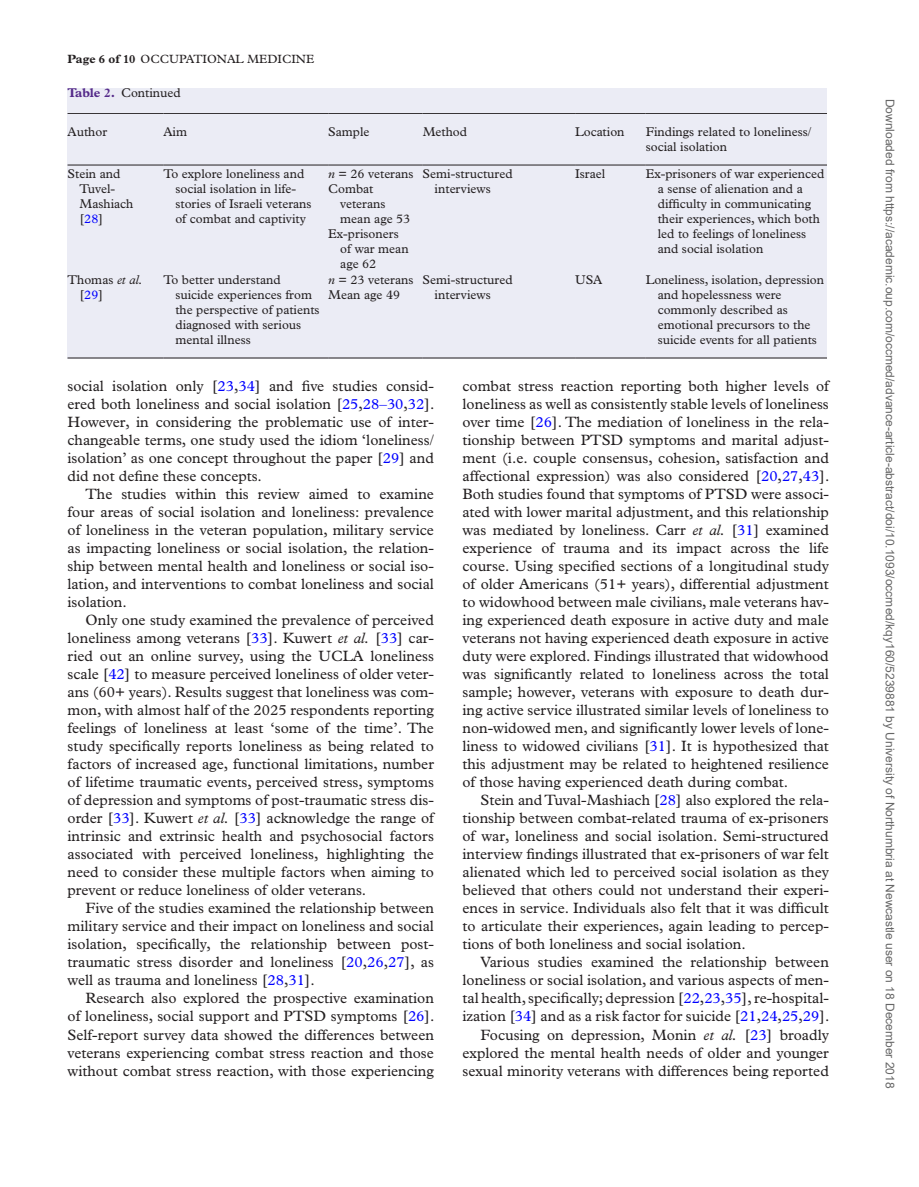
<style>
.page{position:relative;width:919px;height:1187px;background:#fff}
.page>*{position:absolute;margin:0;border:0;box-sizing:border-box;transform-origin:0 0}
.t1{font:15px/18px "Plantin Std";color:#231f20;text-align:justify}
.t2{font:12.75px/15px "Plantin Std";color:#231f20}
.t3{font:12px "Arial";color:#666}
.t4{font:12px "Plantin Std";color:#231f20}
.s1{font-weight:700}
.s2{font-weight:700;color:#542989}
.s3{color:#00f}
.s4{font-style:italic}
</style>
<div class="page">
<div style="left:68px;top:113px;width:758px;height:245px;background:#ebecf5"></div>
<hr style="left:68px;top:113px;width:95px;height:1px;background:#231f20">
<hr style="left:163px;top:113px;width:165px;height:1px;background:#231f20">
<hr style="left:328px;top:113px;width:94px;height:1px;background:#231f20">
<hr style="left:422px;top:113px;width:153px;height:1px;background:#231f20">
<hr style="left:575px;top:113px;width:70px;height:1px;background:#231f20">
<hr style="left:645px;top:113px;width:181px;height:1px;background:#231f20">
<hr style="left:68px;top:357px;width:95px;height:1px;background:#231f20">
<hr style="left:163px;top:357px;width:165px;height:1px;background:#231f20">
<hr style="left:328px;top:357px;width:94px;height:1px;background:#231f20">
<hr style="left:422px;top:357px;width:153px;height:1px;background:#231f20">
<hr style="left:575px;top:357px;width:70px;height:1px;background:#231f20">
<hr style="left:645px;top:357px;width:181px;height:1px;background:#231f20">
<hr style="left:68px;top:165px;width:95px;height:1px;background:#231f20">
<hr style="left:163px;top:165px;width:165px;height:1px;background:#231f20">
<hr style="left:328px;top:165px;width:94px;height:1px;background:#231f20">
<hr style="left:422px;top:165px;width:153px;height:1px;background:#231f20">
<hr style="left:575px;top:165px;width:70px;height:1px;background:#231f20">
<hr style="left:645px;top:165px;width:181px;height:1px;background:#231f20">
<div style="left:68px;top:89px;width:758px;height:24px;background:#ebecf5"></div>
<p class="t4" style="left:68px;top:52px;width:248px"><span class="s1">Page 6 of 10</span> OCCUPATIONAL MEDICINE</p>
<p class="t2" style="left:68px;top:86px;width:115px"><span class="s2">Table 2.</span> Continued</p>
<p class="t2" style="left:68px;top:124px;width:41px">Author</p>
<p class="t2" style="left:163px;top:124px;width:25px">Aim</p>
<p class="t2" style="left:328px;top:124px;width:43px">Sample</p>
<p class="t2" style="left:422px;top:124px;width:46px">Method</p>
<p class="t2" style="left:575px;top:124px;width:51px">Location</p>
<p class="t2" style="left:645px;top:124px;width:167px">Findings related to loneliness/ social isolation</p>
<p class="t2" style="left:79px;top:166px;width:55px;text-indent:-12px">Stein and<br>Tuvel-<br>Mashiach [<span class="s3">28</span>]</p>
<p class="t2" style="left:175px;top:166px;width:138px;text-indent:-12px">To explore loneliness and social isolation in life&shy;stories of Israeli veterans of combat and captivity</p>
<p class="t2" style="left:328px;top:166px;width:87px"><span class="s4">n</span> = 26 veterans</p>
<p class="t2" style="left:434px;top:166px;width:79px;text-indent:-12px">Semi-structured interviews</p>
<p class="t2" style="left:575px;top:166px;width:32px">Israel</p>
<p class="t2" style="left:657px;top:166px;width:168px;text-indent:-12px">Ex-prisoners of war experienced a sense of alienation and a difficulty in communicating their experiences, which both led to feelings of loneliness and social isolation</p>
<p class="t2" style="left:328px;top:181px;width:47px">Combat</p>
<p class="t2" style="left:340px;top:196px;width:47px">veterans</p>
<p class="t2" style="left:340px;top:211px;width:72px">mean age 53</p>
<p class="t2" style="left:328px;top:226px;width:72px">Ex-prisoners</p>
<p class="t2" style="left:340px;top:241px;width:70px">of war mean</p>
<p class="t2" style="left:340px;top:256px;width:38px">age 62</p>
<p class="t2" style="left:79px;top:272px;width:65px;text-indent:-12px">Thomas <span class="s4">et al. </span>[<span class="s3">29</span>]</p>
<p class="t2" style="left:175px;top:272px;width:146px;text-indent:-12px">To better understand suicide experiences from the perspective of patients diagnosed with serious mental illness</p>
<p class="t2" style="left:328px;top:272px;width:87px"><span class="s4">n</span> = 23 veterans<br>Mean age 49</p>
<p class="t2" style="left:434px;top:272px;width:79px;text-indent:-12px">Semi-structured interviews</p>
<p class="t2" style="left:575px;top:272px;width:29px">USA</p>
<p class="t2" style="left:657px;top:272px;width:168px;text-indent:-12px">Loneliness, isolation, depression and hopelessness were commonly described as emotional precursors to the suicide events for all patients</p>
<p class="t1" style="left:68px;top:377px;width:368px">social isolation only [<span class="s3">23</span>,<span class="s3">34</span>] and five studies consid&shy;ered both loneliness and social isolation [<span class="s3">25</span>,<span class="s3">28–30</span>,<span class="s3">32</span>].<br>However, in considering the problematic use of inter&shy;changeable terms, one study used the idiom ‘loneliness/ isolation’ as one concept throughout the paper [<span class="s3">29</span>] and did not define these concepts.</p>
<p class="t1" style="left:68px;top:485px;width:368px;text-indent:18px">The studies within this review aimed to examine four areas of social isolation and loneliness: prevalence of loneliness in the veteran population, military service as impacting loneliness or social isolation, the relation&shy;ship between mental health and loneliness or social iso&shy;lation, and interventions to combat loneliness and social isolation.</p>
<p class="t1" style="left:68px;top:611px;width:368px;text-indent:18px">Only one study examined the prevalence of perceived loneliness among veterans [<span class="s3">33</span>]. Kuwert <span class="s4">et al.</span> [<span class="s3">33</span>] car&shy;ried out an online survey, using the UCLA loneliness scale [<span class="s3">42</span>] to measure perceived loneliness of older veter&shy;ans (60+ years). Results suggest that loneliness was com&shy;mon, with almost half of the 2025 respondents reporting feelings of loneliness at least ‘some of the time’. The study specifically reports loneliness as being related to factors of increased age, functional limitations, number of lifetime traumatic events, perceived stress, symptoms of depression and symptoms of post-traumatic stress dis&shy;order [<span class="s3">33</span>]. Kuwert <span class="s4">et al.</span> [<span class="s3">33</span>] acknowledge the range of intrinsic and extrinsic health and psychosocial factors associated with perceived loneliness, highlighting the need to consider these multiple factors when aiming to prevent or reduce loneliness of older veterans.</p>
<p class="t1" style="left:68px;top:899px;width:368px;text-indent:18px">Five of the studies examined the relationship between military service and their impact on loneliness and social isolation, specifically, the relationship between post&shy;traumatic stress disorder and loneliness [<span class="s3">20</span>,<span class="s3">26</span>,<span class="s3">27</span>], as well as trauma and loneliness [<span class="s3">28</span>,<span class="s3">31</span>].</p>
<p class="t1" style="left:68px;top:989px;width:368px;text-indent:18px">Research also explored the prospective examination of loneliness, social support and PTSD symptoms [<span class="s3">26</span>].<br>Self-report survey data showed the differences between veterans experiencing combat stress reaction and those without combat stress reaction, with those experiencing</p>
<p class="t1" style="left:462px;top:377px;width:368px">combat stress reaction reporting both higher levels of loneliness as well as consistently stable levels of loneliness over time [<span class="s3">26</span>]. The mediation of loneliness in the rela&shy;tionship between PTSD symptoms and marital adjust&shy;ment (i.e. couple consensus, cohesion, satisfaction and affectional expression) was also considered [<span class="s3">20</span>,<span class="s3">27</span>,<span class="s3">43</span>].<br>Both studies found that symptoms of PTSD were associ&shy;ated with lower marital adjustment, and this relationship was mediated by loneliness. Carr <span class="s4">et al.</span> [<span class="s3">31</span>] examined experience of trauma and its impact across the life course. Using specified sections of a longitudinal study of older Americans (51+ years), differential adjustment to widowhood between male civilians, male veterans hav&shy;ing experienced death exposure in active duty and male veterans not having experienced death exposure in active duty were explored. Findings illustrated that widowhood was significantly related to loneliness across the total sample; however, veterans with exposure to death dur&shy;ing active service illustrated similar levels of loneliness to non-widowed men, and significantly lower levels of lone&shy;liness to widowed civilians [<span class="s3">31</span>]. It is hypothesized that this adjustment may be related to heightened resilience of those having experienced death during combat.</p>
<p class="t1" style="left:462px;top:791px;width:368px;text-indent:18px">Stein and Tuval-Mashiach [<span class="s3">28</span>] also explored the rela&shy;tionship between combat-related trauma of ex-prisoners of war, loneliness and social isolation. Semi-structured interview findings illustrated that ex-prisoners of war felt alienated which led to perceived social isolation as they believed that others could not understand their experi&shy;ences in service. Individuals also felt that it was difficult to articulate their experiences, again leading to percep&shy;tions of both loneliness and social isolation.</p>
<p class="t1" style="left:462px;top:953px;width:368px;text-align:right">Various studies examined the relationship between loneliness or social isolation, and various aspects of men&shy;tal health, specifically; depression [<span class="s3">22</span>,<span class="s3">23</span>,<span class="s3">35</span>], re-hospital&shy;ization [<span class="s3">34</span>] and as a risk factor for suicide [<span class="s3">21</span>,<span class="s3">24</span>,<span class="s3">25</span>,<span class="s3">29</span>].<br>Focusing on depression, Monin <span class="s4">et al.</span> [<span class="s3">23</span>] broadly explored the mental health needs of older and younger sexual minority veterans with differences being reported</p>
<p class="t3" style="left:894px;top:98px;width:991px;rotate:90deg">Downloaded from https://academic.oup.com/occmed/advance-article-abstract/doi/10.1093/occmed/kqy160/5239881 by University of Northumbria at Newcastle user on 18 December 2018</p>
</div>
